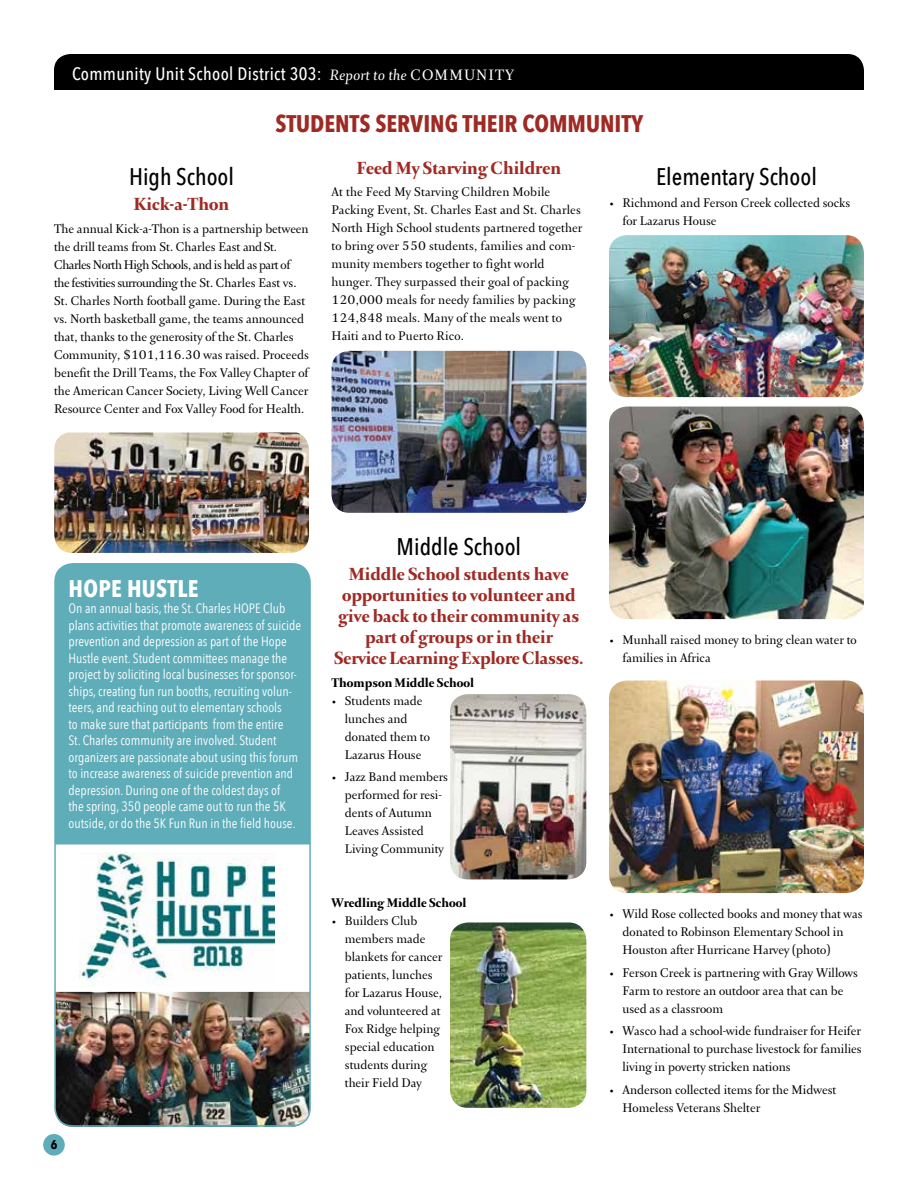
<style>
.page{position:relative;width:918px;height:1188px;background:#fff}
.page>*{position:absolute;margin:0;border:0;box-sizing:border-box;transform-origin:0 0}
.t1{font:500 24px "Avenir Next Condensed";color:#000}
.t2{font:700 24px "Avenir Next Condensed";color:#9e2a23}
.t3{font:700 24px "Avenir Next Condensed";letter-spacing:.01em;color:#fff}
.t4{font:700 21px/21px "Arnhem Fine";color:#9e2a23;text-align:center}
.t5{font:500 18px "Avenir Next Condensed";letter-spacing:.02em;color:#fff}
.t6{font:15px/18px "Arnhem Fine";color:#000}
.t7{font:700 15px "Arnhem Fine";color:#000}
.t8{font:13.5px/16.5px "Avenir Next Condensed";color:#fff}
.t9{font:700 12.6px "Avenir Next Condensed";color:#000}
.s1{font-family:"Arnhem Fine";font-weight:400;font-style:italic}
.s2{font-family:"Arnhem Fine";font-weight:400}
</style>
<div class="page">
<div style="left:43px;top:1134px;width:22px;height:22px;background:#5fadb9;border-radius:50%"></div>
<img style="left:450px;top:694px;width:136px;height:185px">
<img style="left:450px;top:922px;width:136px;height:186px">
<img style="left:332px;top:351px;width:254px;height:162px">
<img style="left:57px;top:992px;width:253px;height:135px">
<div style="left:55px;top:564px;width:253px;height:281px;background:#5fadb9"></div>
<img style="left:79px;top:852px;width:196px;height:135px">
<div style="left:54px;top:563px;width:257px;height:564px;border:2px solid #5fadb9;border-radius:18px"></div>
<div style="left:54px;top:54px;width:810px;height:36px;background:#000"></div>
<img style="left:54px;top:433px;width:255px;height:120px">
<img style="left:609px;top:235px;width:255px;height:162px">
<img style="left:609px;top:681px;width:255px;height:212px">
<img style="left:609px;top:407px;width:255px;height:212px">
<p class="t5" style="left:72px;top:62px;width:444px">Community Unit School District 303: <span class="s1">Report to the</span> <span class="s2">COMMUNITY</span></p>
<h1 class="t2" style="left:275px;top:109px;width:369px">STUDENTS SERVING THEIR COMMUNITY</h1>
<h2 class="t4" style="left:357px;top:158px;width:206px">Feed My Starving Children</h2>
<p class="t6" style="left:332px;top:184px;width:252px">At the Feed My Starving Children Mobile Packing Event, St. Charles East and St. Charles North High School students partnered together to bring over 550 students, families and com&shy;munity members together to fight world hunger. They surpassed their goal of packing 120,000 meals for needy families by packing 124,848 meals. Many of the meals went to Haiti and to Puerto Rico.</p>
<h1 class="t1" style="left:129px;top:162px;width:106px">High School</h1>
<h2 class="t4" style="left:134px;top:194px;width:97px">Kick-a-Thon</h2>
<p class="t6" style="left:54px;top:220px;width:256px">The annual Kick-a-Thon is a partnership between the drill teams from St. Charles East and St.<br>Charles North High Schools, and is held as part of the festivities surrounding the St. Charles East vs.<br>St. Charles North football game. During the East vs. North basketball game, the teams announced that, thanks to the generosity of the St. Charles Community, $101,116.30 was raised. Proceeds benefit the Drill Teams, the Fox Valley Chapter of the American Cancer Society, Living Well Cancer Resource Center and Fox Valley Food for Health.</p>
<h1 class="t1" style="left:656px;top:162px;width:162px">Elementary School</h1>
<p class="t6" style="left:623px;top:194px;width:229px;text-indent:-14px">• Richmond and Ferson Creek collected socks for Lazarus House</p>
<h1 class="t3" style="left:69px;top:574px;width:132px">HOPE HUSTLE</h1>
<p class="t8" style="left:69px;top:600px;width:234px">On an annual basis, the St. Charles HOPE Club plans activities that promote awareness of suicide prevention and depression as part of the Hope Hustle event. Student committees manage the project by soliciting local businesses for sponsor&shy;ships, creating fun run booths, recruiting volun&shy;teers, and reaching out to elementary schools<br>to make sure that participants from the entire<br>St. Charles community are involved. Student organizers are passionate about using this forum to increase awareness of suicide prevention and depression. During one of the coldest days of<br>the spring, 350 people came out to run the 5K outside, or do the 5K Fun Run in the field house.</p>
<p class="t9" style="left:51px;top:1137px;width:8px">6</p>
<h1 class="t1" style="left:397px;top:532px;width:126px">Middle School</h1>
<h2 class="t4" style="left:334px;top:565px;width:251px">Middle School students have opportunities to volunteer and give back to their community as part of groups or in their<br>Service Learning Explore Classes.</h2>
<p class="t7" style="left:331px;top:675px;width:144px">Thompson Middle School</p>
<p class="t6" style="left:345px;top:692px;width:87px;text-indent:-14px">• Students made lunches and donated them to<br>Lazarus House</p>
<p class="t6" style="left:345px;top:768px;width:105px;text-indent:-14px">• Jazz Band members performed for resi&shy;dents of Autumn<br>Leaves Assisted<br>Living Community</p>
<p class="t7" style="left:331px;top:896px;width:136px">Wredling Middle School</p>
<p class="t6" style="left:345px;top:912px;width:99px;text-indent:-14px">• Builders Club members made blankets for cancer patients, lunches for Lazarus House, and volunteered at<br>Fox Ridge helping special education students during their Field Day</p>
<p class="t6" style="left:623px;top:631px;width:236px;text-indent:-14px">• Munhall raised money to bring clean water to families in Africa</p>
<p class="t6" style="left:623px;top:905px;width:242px;text-indent:-14px">• Wild Rose collected books and money that was donated to Robinson Elementary School in<br>Houston after Hurricane Harvey (photo)</p>
<p class="t6" style="left:623px;top:964px;width:237px;text-indent:-14px">• Ferson Creek is partnering with Gray Willows<br>Farm to restore an outdoor area that can be used as a classroom</p>
<p class="t6" style="left:623px;top:1022px;width:241px;text-align:justify;text-indent:-14px">• Wasco had a school-wide fundraiser for Heifer International to purchase livestock for families living in poverty stricken nations</p>
<p class="t6" style="left:623px;top:1081px;width:215px;text-indent:-14px">• Anderson collected items for the Midwest<br>Homeless Veterans Shelter</p>
</div>
